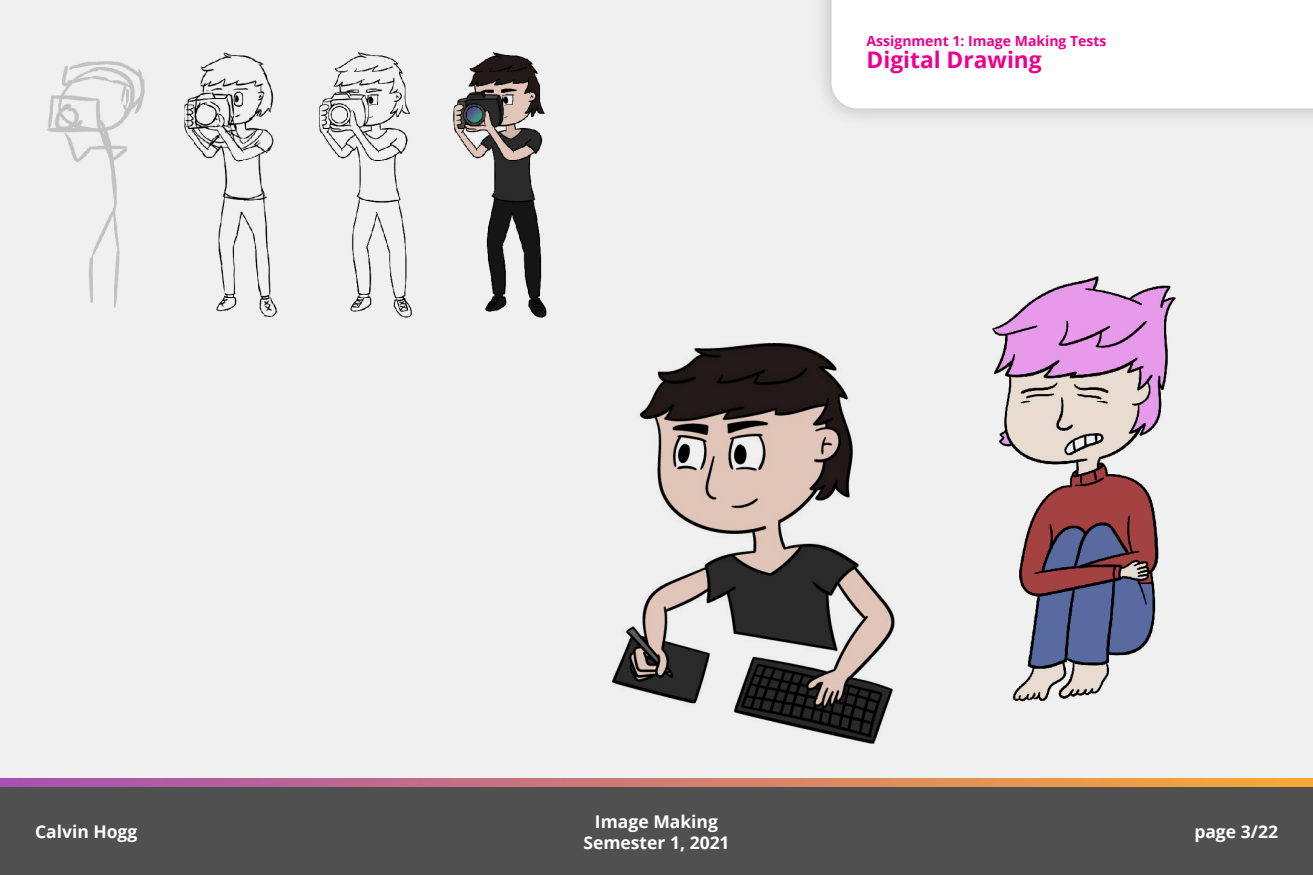
<style>
.page{position:relative;width:1313px;height:875px;background:#fff}
.page>*{position:absolute;margin:0;border:0;box-sizing:border-box;transform-origin:0 0}
.t1{font:700 22.75px "Open Sans";color:#ec008c}
.t2{font:700 17.5px/21px "Open Sans";color:#fff;text-align:center}
.t3{font:700 14px "Open Sans";color:#ec008c}
</style>
<div class="page">
<div style="left:0;top:0;width:1312px;height:779px;background:#f0f0f0"></div>
<div style="left:812px;top:0;width:500px;height:128px;background:#000;opacity:.25"></div>
<svg style="left:831px;top:0;width:481px;height:108px"></svg>
<svg style="left:0;top:779px;width:1312px;height:9px;background:#c1786f"></svg>
<div style="left:0;top:788px;width:1312px;height:87px;background:#505050"></div>
<img style="left:35px;top:35px;width:563px;height:314px">
<img style="left:612px;top:344px;width:282px;height:400px">
<img style="left:901px;top:211px;width:377px;height:533px">
<p class="t3" style="left:866px;top:31px;width:241px">Assignment 1: Image Making Tests</p>
<p class="t1" style="left:866px;top:44px;width:177px">Digital Drawing</p>
<p class="t2" style="left:583px;top:810px;width:148px">Image Making<br>Semester 1, 2021</p>
<p class="t2" style="left:35px;top:820px;width:104px">Calvin Hogg</p>
<p class="t2" style="left:1194px;top:821px;width:85px">page 3/22</p>
</div>
